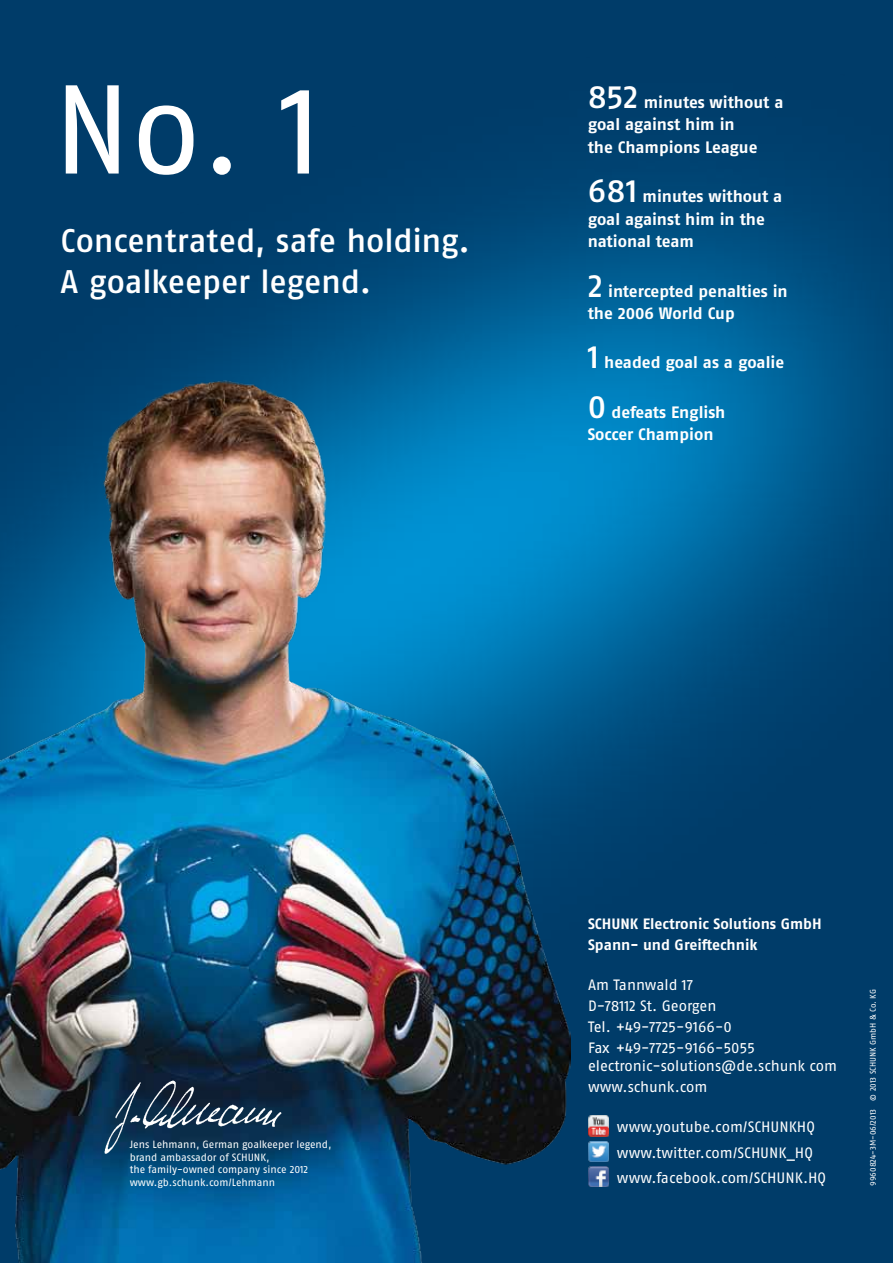
<style>
.page{position:relative;width:893px;height:1263px;background:#003c69}
.page>*{position:absolute;margin:0;border:0;box-sizing:border-box;transform-origin:0 0}
.t1{font:126px "SCHUNK Fago Pro";color:#fff}
.t2{font:500 32.7px/40.5px "SCHUNK Fago Pro";letter-spacing:-.005em;color:#fff}
.t3{font:700 16.5px/22.5px "SCHUNK Fago Pro";color:#fff}
.t4{font:15px/21px "SCHUNK Fago Pro";color:#fff}
.t5{font:700 15px/21px "SCHUNK Fago Pro";color:#fff}
.t6{font:10.5px/12.6px "SCHUNK Fago Pro";color:#fff}
.t7{font:8.25px "SCHUNK Fago Pro";color:#fff}
.s1{font-weight:500;font-size:32.7px}
</style>
<div class="page">
<img style="left:205px;top:174px;width:688px;height:648px">
<img style="left:588px;top:1116px;width:20px;height:20px">
<img style="left:588px;top:1141px;width:20px;height:20px">
<img style="left:588px;top:1166px;width:20px;height:21px">
<img style="left:0;top:347px;width:571px;height:916px">
<img style="left:101px;top:1078px;width:183px;height:79px">
<h1 class="t1" style="left:53px;top:54px;width:270px">No. 1</h1>
<h2 class="t2" style="left:61px;top:220px;width:411px">Concentrated, safe holding.<br>A goalkeeper legend.</h2>
<p class="t3" style="left:588px;top:91px;width:197px"><span class="s1">852</span> minutes without a goal against him in<br>the Champions League</p>
<p class="t3" style="left:588px;top:185px;width:196px"><span class="s1">681</span> minutes without a goal against him in the national team</p>
<p class="t3" style="left:588px;top:279px;width:201px"><span class="s1">2</span> intercepted penalties in the 2006 World Cup</p>
<p class="t3" style="left:588px;top:351px;width:198px"><span class="s1">1</span> headed goal as a goalie</p>
<p class="t3" style="left:588px;top:401px;width:139px"><span class="s1">0</span> defeats English<br>Soccer Champion</p>
<p class="t6" style="left:130px;top:1138px;width:203px">Jens Lehmann, German goalkeeper legend, brand ambassador of SCHUNK,<br>the family-owned company since 2012 www.gb.schunk.com/Lehmann</p>
<p class="t5" style="left:588px;top:913px;width:235px">SCHUNK Electronic Solutions GmbH<br>Spann- und Greiftechnik</p>
<p class="t4" style="left:588px;top:974px;width:168px">Am Tannwald 17<br>D-78112 St. Georgen<br>Tel. +49-7725-9166-0<br>Fax +49-7725-9166-5055</p>
<p class="t4" style="left:588px;top:1055px;width:251px">electronic-solutions@de.schunk com www.schunk.com</p>
<p class="t4" style="left:617px;top:1114px;width:211px;line-height:25.2px">www.youtube.com/SCHUNKHQ www.twitter.com/SCHUNK_HQ www.facebook.com/SCHUNK.HQ</p>
<p class="t7" style="left:868px;top:1186px;width:198px;rotate:-90deg">9960824-3M-06/2013 © 2013 SCHUNK GmbH &amp; Co. KG</p>
</div>
